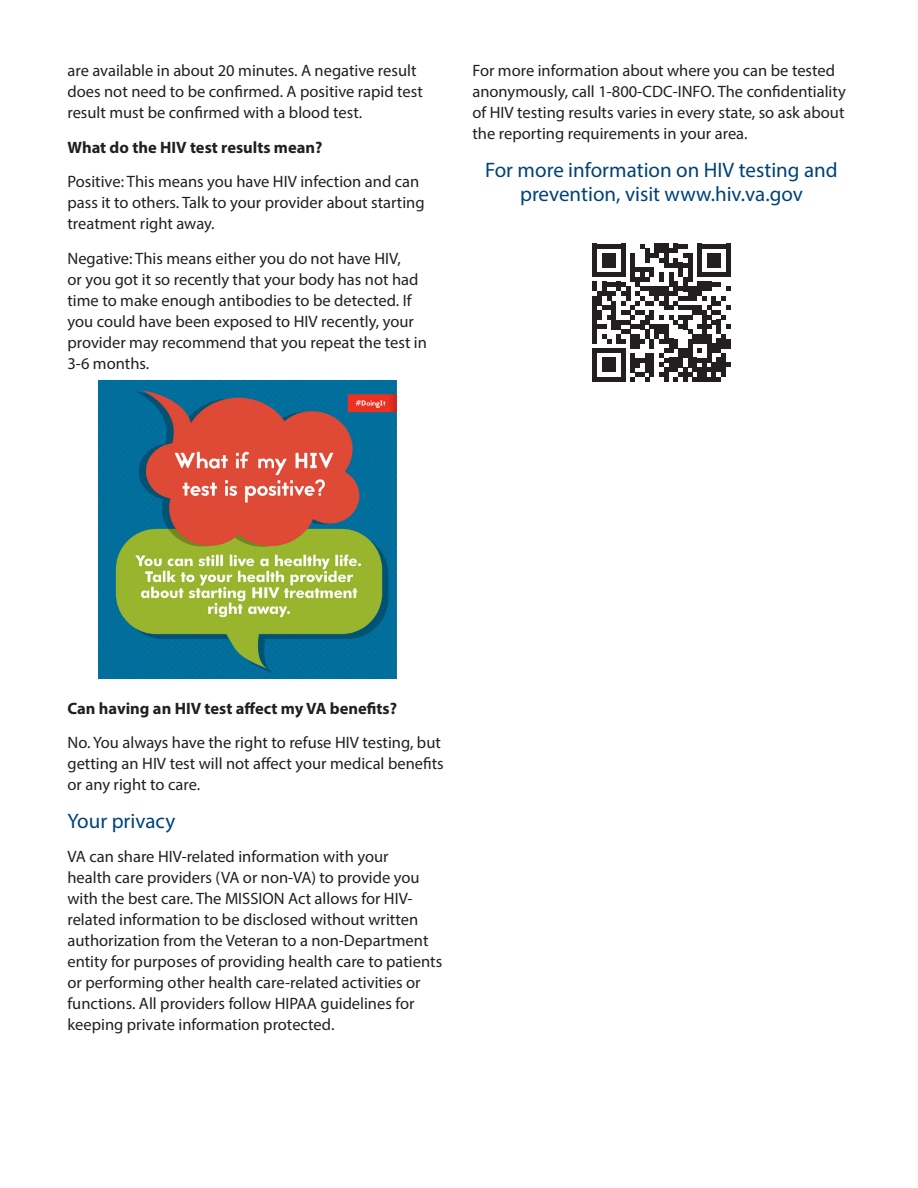
<style>
.page{position:relative;width:918px;height:1188px;background:#fff}
.page>*{position:absolute;margin:0;border:0;box-sizing:border-box;transform-origin:0 0}
.Sub_1{font:21px/24px "Myriad Pro";color:#004279;text-align:center}
.Sub_1-2{font:16.5px/21px "Myriad Pro";color:#231f20}
.t1{font:700 16.5px "Myriad Pro";color:#231f20}
</style>
<div class="page">
<svg style="left:593px;top:244px;width:137px;height:138px"></svg>
<img style="left:98px;top:380px;width:299px;height:298px">
<p class="Sub_1-2" style="left:68px;top:60px;width:357px">are available in about 20 minutes. A negative result does not need to be confirmed. A positive rapid test result must be confirmed with a blood test.</p>
<h3 class="t1" style="left:68px;top:136px;width:257px">What do the HIV test results mean?</h3>
<p class="Sub_1-2" style="left:68px;top:171px;width:359px">Positive: This means you have HIV infection and can pass it to others. Talk to your provider about starting treatment right away.</p>
<p class="Sub_1-2" style="left:68px;top:247px;width:361px">Negative: This means either you do not have HIV,<br>or you got it so recently that your body has not had time to make enough antibodies to be detected. If you could have been exposed to HIV recently, your provider may recommend that you repeat the test in 3-6 months.</p>
<p class="Sub_1-2" style="left:472px;top:60px;width:375px">For more information about where you can be tested anonymously, call 1-800-CDC-INFO. The confidentiality of HIV testing results varies in every state, so ask about the reporting requirements in your area.</p>
<p class="Sub_1" style="left:485px;top:157px;width:354px">For more information on HIV testing and prevention, visit www.hiv.va.gov</p>
<h3 class="t1" style="left:68px;top:697px;width:331px">Can having an HIV test affect my VA benefits?</h3>
<p class="Sub_1-2" style="left:68px;top:732px;width:378px">No. You always have the right to refuse HIV testing, but getting an HIV test will not affect your medical benefits or any right to care.</p>
<h2 class="Sub_1" style="left:68px;top:808px;width:109px">Your privacy</h2>
<p class="Sub_1-2" style="left:68px;top:846px;width:376px">VA can share HIV-related information with your<br>health care providers (VA or non-VA) to provide you with the best care. The MISSION Act allows for HIV&shy;related information to be disclosed without written authorization from the Veteran to a non-Department entity for purposes of providing health care to patients or performing other health care-related activities or functions. All providers follow HIPAA guidelines for keeping private information protected.</p>
</div>
